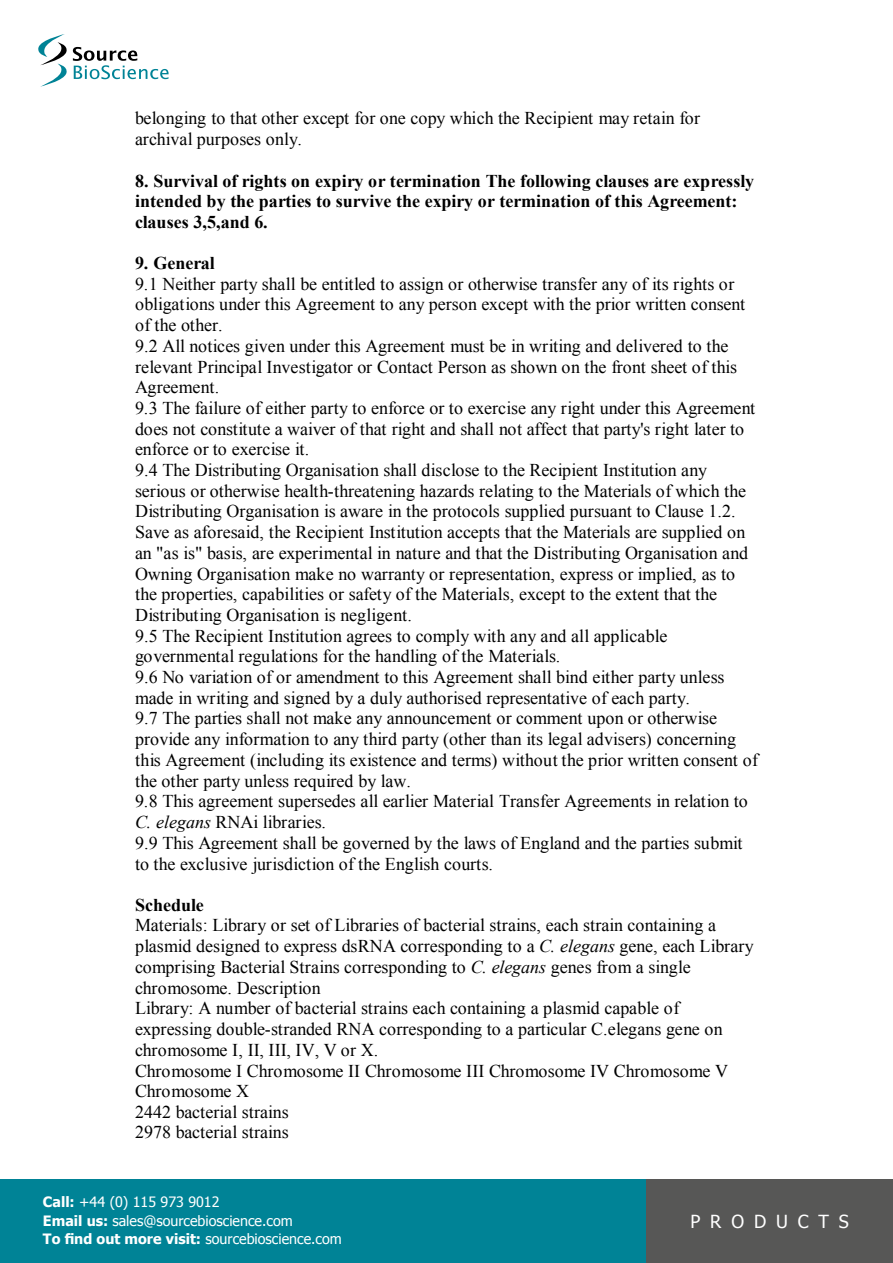
<style>
.page{position:relative;width:893px;height:1263px;background:#fff}
.page>*{position:absolute;margin:0;border:0;box-sizing:border-box;transform-origin:0 0}
.t1{font:18px/20.7px "Times New Roman";letter-spacing:-.005em;color:#000}
.t2{font:700 18px/20.7px "Times New Roman";color:#000}
.t3{font:18px "Tahoma";letter-spacing:.55em;color:#fff}
.t4{font:14.25px/18.1px "Tahoma";color:#fff}
.s1{font-style:italic}
.s2{font-weight:700}
</style>
<div class="page">
<div style="left:0;top:1179px;width:893px;height:84px;background:#008396"></div>
<div style="left:646px;top:1179px;width:247px;height:84px;background:#575756"></div>
<svg style="left:38px;top:34px;width:131px;height:53px"></svg>
<p class="t1" style="left:135px;top:108px;width:567px">belonging to that other except for one copy which the Recipient may retain for archival purposes only.</p>
<p class="t2" style="left:135px;top:170px;width:621px">8. Survival of rights on expiry or termination The following clauses are expressly intended by the parties to survive the expiry or termination of this Agreement: clauses 3,5,and 6.</p>
<p class="t2" style="left:135px;top:252px;width:81px">9. General</p>
<p class="t1" style="left:135px;top:273px;width:625px">9.1 Neither party shall be entitled to assign or otherwise transfer any of its rights or obligations under this Agreement to any person except with the prior written consent of the other.<br>9.2 All notices given under this Agreement must be in writing and delivered to the relevant Principal Investigator or Contact Person as shown on the front sheet of this Agreement.<br>9.3 The failure of either party to enforce or to exercise any right under this Agreement does not constitute a waiver of that right and shall not affect that party's right later to enforce or to exercise it.<br>9.4 The Distributing Organisation shall disclose to the Recipient Institution any serious or otherwise health-threatening hazards relating to the Materials of which the Distributing Organisation is aware in the protocols supplied pursuant to Clause 1.2.<br>Save as aforesaid, the Recipient Institution accepts that the Materials are supplied on an "as is" basis, are experimental in nature and that the Distributing Organisation and Owning Organisation make no warranty or representation, express or implied, as to the properties, capabilities or safety of the Materials, except to the extent that the Distributing Organisation is negligent.<br>9.5 The Recipient Institution agrees to comply with any and all applicable governmental regulations for the handling of the Materials.<br>9.6 No variation of or amendment to this Agreement shall bind either party unless made in writing and signed by a duly authorised representative of each party.<br>9.7 The parties shall not make any announcement or comment upon or otherwise provide any information to any third party (other than its legal advisers) concerning this Agreement (including its existence and terms) without the prior written consent of the other party unless required by law.<br>9.8 This agreement supersedes all earlier Material Transfer Agreements in relation to <span class="s1">C. elegans</span> RNAi libraries.<br>9.9 This Agreement shall be governed by the laws of England and the parties submit to the exclusive jurisdiction of the English courts.</p>
<p class="t2" style="left:135px;top:894px;width:70px">Schedule</p>
<p class="t1" style="left:135px;top:915px;width:620px">Materials: Library or set of Libraries of bacterial strains, each strain containing a plasmid designed to express dsRNA corresponding to a <span class="s1">C. elegans</span> gene, each Library comprising Bacterial Strains corresponding to <span class="s1">C. elegans</span> genes from a single chromosome. Description<br>Library: A number of bacterial strains each containing a plasmid capable of expressing double-stranded RNA corresponding to a particular C.elegans gene on chromosome I, II, III, IV, V or X.<br>Chromosome I Chromosome II Chromosome III Chromosome IV Chromosome V Chromosome X<br>2442 bacterial strains<br>2978 bacterial strains</p>
<p class="t4" style="left:43px;top:1192px;width:251px"><span class="s2">Call:</span> +44 (0) 115 973 9012<br><span class="s2">Email us:</span> sales@sourcebioscience.com</p>
<p class="t4" style="left:43px;top:1229px;width:300px"><span class="s2">To find out more visit:</span> sourcebioscience.com</p>
<p class="t3" style="left:690px;top:1209px;width:160px">PRODUCTS</p>
</div>
